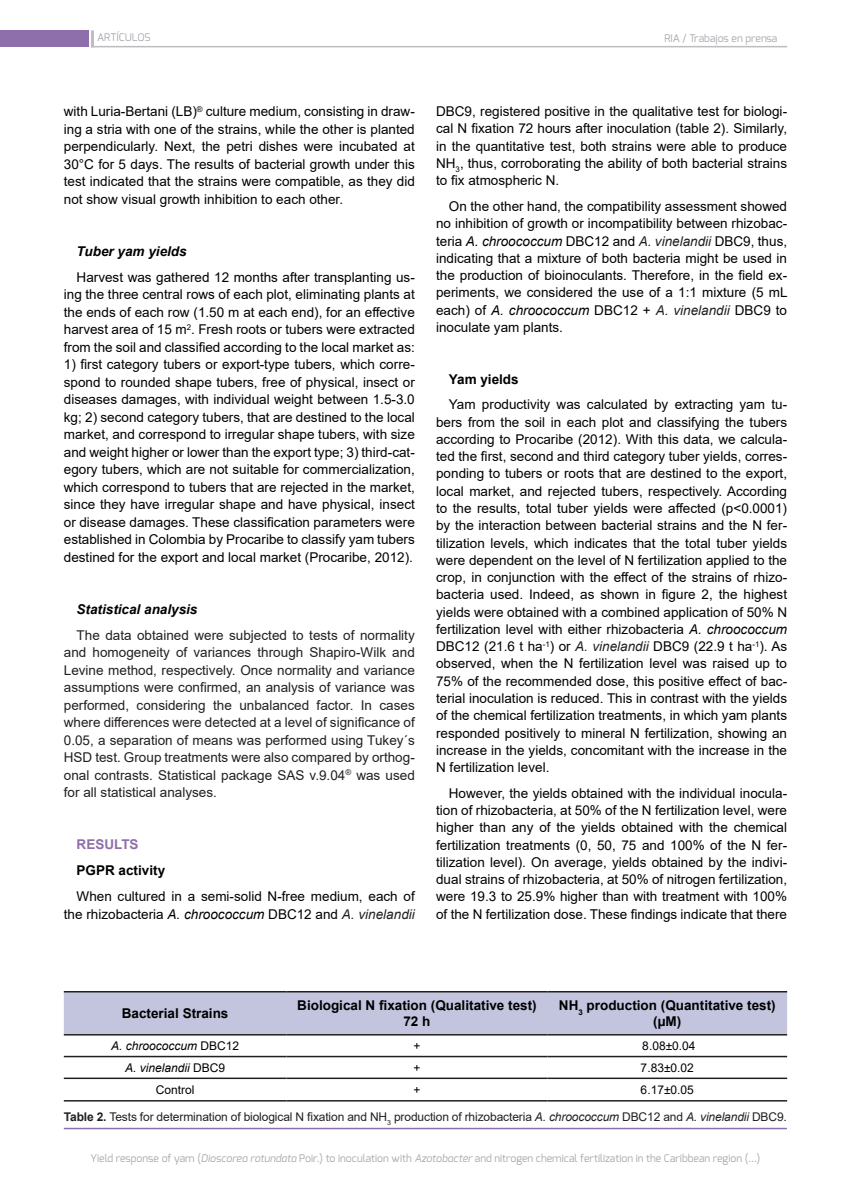
<style>
.page{position:relative;width:851px;height:1191px;background:#fff}
.page>*{position:absolute;margin:0;border:0;box-sizing:border-box;transform-origin:0 0}
.Texto{font:13.5px/17.2px "Arial";color:#000;text-align:justify}
.Texto-2{font:13.5px/17.5px "Arial";color:#231f20;text-align:justify}
.Texto-3{font:700 13.5px/16.2px "Arial";color:#000;text-align:center}
.Texto-4{font:italic 700 13.5px "Arial";color:#000}
.Subtitulo{font:700 13.5px "Arial";color:#8e6fac}
.Tabla-Epig{font:12px "Arial";letter-spacing:-.01em;color:#231f20}
.t1{font:12px "Arial";color:#000}
.t2{font:italic 12px "Arial";color:#000}
.t3{font:10.5px "Exo";color:#a8a9ad}
.s1{font-style:italic}
.s2{font-style:italic;color:#231f20}
.s3{font-style:normal}
.s4{font-weight:700}
</style>
<div class="page">
<div style="left:0;top:30px;width:89px;height:17px;background:#8e6fac"></div>
<hr style="left:91px;top:30px;width:3px;height:17px;background:#bcbdc0">
<hr style="left:91px;top:46px;width:696px;height:1px;background:#bcbdc0">
<hr style="left:64px;top:1127px;width:722px;height:2px;background:#8e6fac">
<div style="left:64px;top:992px;width:723px;height:42px;background:#c3c4dd"></div>
<hr style="left:64px;top:991px;width:222px;height:1px;background:#231f20">
<hr style="left:286px;top:991px;width:261px;height:1px;background:#231f20">
<hr style="left:547px;top:991px;width:240px;height:1px;background:#231f20">
<hr style="left:64px;top:1034px;width:222px;height:1px;background:#231f20">
<hr style="left:286px;top:1034px;width:261px;height:1px;background:#231f20">
<hr style="left:547px;top:1034px;width:240px;height:1px;background:#231f20">
<hr style="left:64px;top:1055px;width:222px;height:2px;background:#231f20">
<hr style="left:286px;top:1055px;width:261px;height:2px;background:#231f20">
<hr style="left:547px;top:1055px;width:240px;height:2px;background:#231f20">
<hr style="left:64px;top:1077px;width:222px;height:2px;background:#231f20">
<hr style="left:286px;top:1077px;width:261px;height:2px;background:#231f20">
<hr style="left:547px;top:1077px;width:240px;height:2px;background:#231f20">
<hr style="left:64px;top:1100px;width:222px;height:1px;background:#231f20">
<hr style="left:286px;top:1100px;width:261px;height:1px;background:#231f20">
<hr style="left:547px;top:1100px;width:240px;height:1px;background:#231f20">
<p class="t3" style="left:97px;top:31px;width:55px">ARTÍCULOS</p>
<p class="t3" style="left:664px;top:32px;width:114px">RIA / Trabajos en prensa</p>
<p class="Texto" style="left:64px;top:103px;width:352px">with Luria-Bertani (LB)<sup>®</sup> culture medium, consisting in draw&shy;ing a stria with one of the strains, while the other is planted perpendicularly. Next, the petri dishes were incubated at 30°C for 5 days. The results of bacterial growth under this test indicated that the strains were compatible, as they did not show visual growth inhibition to each other.</p>
<p class="Texto-4" style="left:77px;top:242px;width:112px">Tuber yam yields</p>
<p class="Texto" style="left:64px;top:268px;width:352px;text-indent:13px">Harvest was gathered 12 months after transplanting us&shy;ing the three central rows of each plot, eliminating plants at the ends of each row (1.50 m at each end), for an effective harvest area of 15 m<sup>2</sup>. Fresh roots or tubers were extracted from the soil and classified according to the local market as:</p>
<p class="Texto" style="left:64px;top:355px;width:352px">1) first category tubers or export-type tubers, which corre&shy;spond to rounded shape tubers, free of physical, insect or diseases damages, with individual weight between 1.5-3.0 kg; 2) second category tubers, that are destined to the local market, and correspond to irregular shape tubers, with size and weight higher or lower than the export type; 3) third-cat&shy;egory tubers, which are not suitable for commercialization, which correspond to tubers that are rejected in the market, since they have irregular shape and have physical, insect or disease damages. These classification parameters were established in Colombia by Procaribe to classify yam tubers destined for the export and local market (Procaribe, 2012).</p>
<p class="Texto-4" style="left:77px;top:600px;width:122px">Statistical analysis</p>
<p class="Texto-2" style="left:64px;top:626px;width:352px;text-indent:13px">The data obtained were subjected to tests of normality and homogeneity of variances through Shapiro-Wilk and Levine method, respectively. Once normality and variance assumptions were confirmed, an analysis of variance was performed, considering the unbalanced factor. In cases where differences were detected at a level of significance of 0.05, a separation of means was performed using Tukey´s HSD test. Group treatments were also compared by orthog&shy;onal contrasts. Statistical package SAS v.9.04<sup>®</sup> was used for all statistical analyses.</p>
<p class="Subtitulo" style="left:77px;top:835px;width:64px">RESULTS</p>
<p class="Texto-3" style="left:77px;top:862px;width:90px">PGPR activity</p>
<p class="Texto" style="left:64px;top:887px;width:352px;text-align:right">When cultured in a semi-solid N-free medium, each of the rhizobacteria <span class="s1">A. chroococcum</span> DBC12 and <span class="s2">A. vinelandii</span></p>
<p class="Texto" style="left:436px;top:103px;width:352px">DBC9, registered positive in the qualitative test for biologi&shy;cal N fixation 72 hours after inoculation (table 2). Similarly, in the quantitative test, both strains were able to produce NH<sub>3</sub>, thus, corroborating the ability of both bacterial strains to fix atmospheric N.</p>
<p class="Texto" style="left:436px;top:198px;width:353px;text-indent:13px">On the other hand, the compatibility assessment showed no inhibition of growth or incompatibility between rhizobac&shy;teria <span class="s1">A. chroococcum</span> DBC12 and <span class="s2">A. vinelandii</span> DBC9, thus, indicating that a mixture of both bacteria might be used in the production of bioinoculants. Therefore, in the field ex&shy;periments, we considered the use of a 1:1 mixture (5 mL each) of <span class="s1">A. chroococcum</span> DBC12 + <span class="s2">A. vinelandii</span> DBC9 to inoculate yam plants.</p>
<p class="Texto-3" style="left:449px;top:371px;width:71px">Yam yields</p>
<p class="Texto" style="left:436px;top:396px;width:352px;text-indent:13px">Yam productivity was calculated by extracting yam tu&shy;bers from the soil in each plot and classifying the tubers according to Procaribe (2012). With this data, we calcula&shy;ted the first, second and third category tuber yields, corres&shy;ponding to tubers or roots that are destined to the export, local market, and rejected tubers, respectively. According to the results, total tuber yields were affected (p&lt;0.0001) by the interaction between bacterial strains and the N fer&shy;tilization levels, which indicates that the total tuber yields were dependent on the level of N fertilization applied to the crop, in conjunction with the effect of the strains of rhizo&shy;bacteria used. Indeed, as shown in figure 2, the highest yields were obtained with a combined application of 50% N fertilization level with either rhizobacteria <span class="s1">A. chroococcum </span>DBC12 (21.6 t ha<sup>-1</sup>) or <span class="s2">A. vinelandii</span> DBC9 (22.9 t ha<sup>-1</sup>). As observed, when the N fertilization level was raised up to 75% of the recommended dose, this positive effect of bac&shy;terial inoculation is reduced. This in contrast with the yields of the chemical fertilization treatments, in which yam plants responded positively to mineral N fertilization, showing an increase in the yields, concomitant with the increase in the N fertilization level.</p>
<p class="Texto" style="left:436px;top:784px;width:352px;text-indent:13px">However, the yields obtained with the individual inocula&shy;tion of rhizobacteria, at 50% of the N fertilization level, were higher than any of the yields obtained with the chemical fertilization treatments (0, 50, 75 and 100% of the N fer&shy;tilization level). On average, yields obtained by the indivi&shy;dual strains of rhizobacteria, at 50% of nitrogen fertilization, were 19.3 to 25.9% higher than with treatment with 100% of the N fertilization dose. These findings indicate that there</p>
<p class="Texto-3" style="left:122px;top:1005px;width:108px">Bacterial Strains</p>
<p class="Texto-3" style="left:297px;top:997px;width:241px">Biological N fixation (Qualitative test)<br>72 h</p>
<p class="Texto-3" style="left:559px;top:997px;width:218px">NH<sub>3</sub> production (Quantitative test) (µM)</p>
<p class="t2" style="left:111px;top:1038px;width:130px">A. chroococcum <span class="s3">DBC12</span></p>
<p class="t1" style="left:413px;top:1037px;width:9px">+</p>
<p class="t1" style="left:642px;top:1037px;width:55px">8.08±0.04</p>
<p class="t2" style="left:125px;top:1059px;width:102px">A. vinelandii <span class="s3">DBC9</span></p>
<p class="t1" style="left:413px;top:1059px;width:9px">+</p>
<p class="t1" style="left:640px;top:1059px;width:55px">7.83±0.02</p>
<p class="t1" style="left:156px;top:1081px;width:40px">Control</p>
<p class="t1" style="left:413px;top:1081px;width:9px">+</p>
<p class="t1" style="left:640px;top:1081px;width:55px">6.17±0.05</p>
<p class="Tabla-Epig" style="left:64px;top:1108px;width:724px"><span class="s4">Table 2.</span> Tests for determination of biological N fixation and NH<sub>3</sub> production of rhizobacteria <span class="s1">A. chroococcum</span> DBC12 and <span class="s1">A. vinelandii</span> DBC9.</p>
<p class="t3" style="left:90px;top:1151px;width:671px">Yield response of yam (<span class="s1">Dioscorea rotundata</span> Poir.) to inoculation with <span class="s1">Azotobacter</span> and nitrogen chemical fertilization in the Caribbean region (...)</p>
</div>
